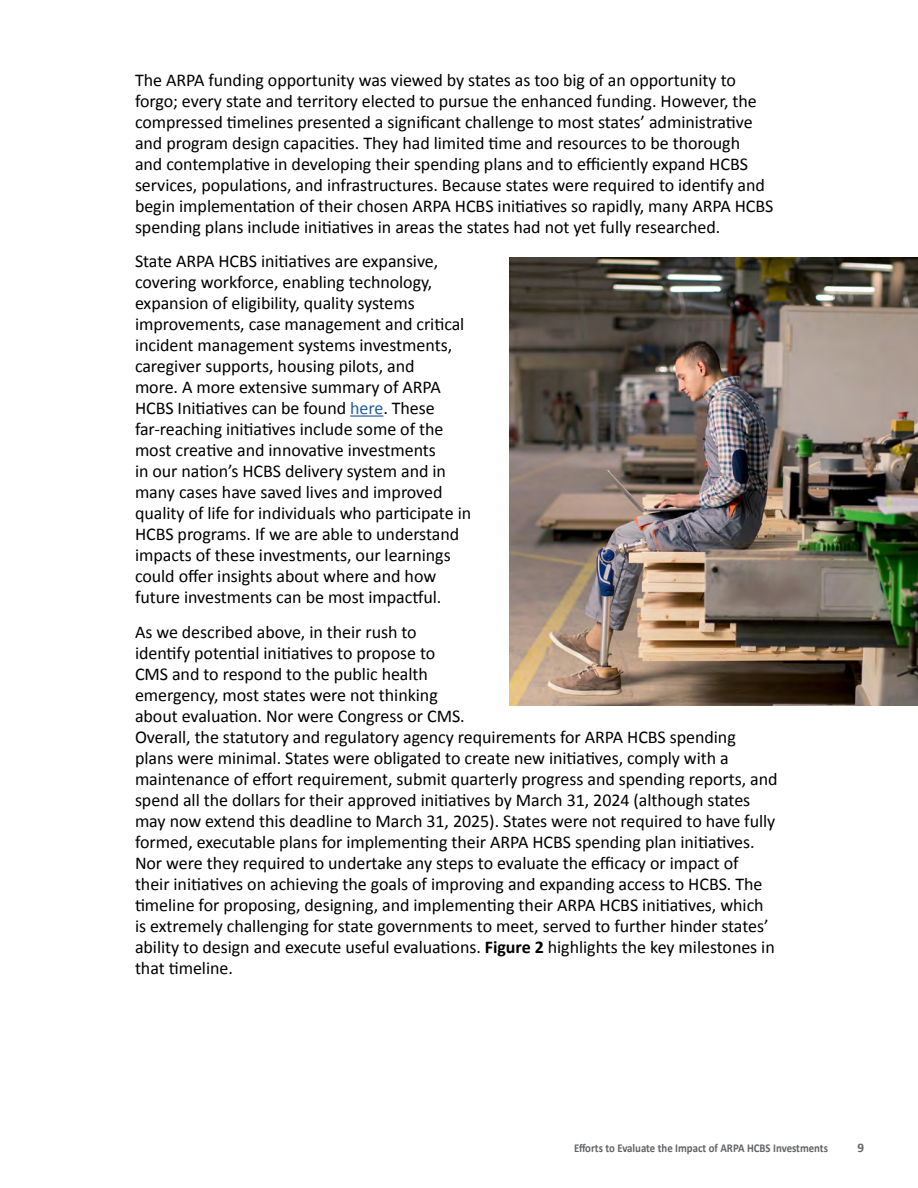
<style>
.page{position:relative;width:918px;height:1188px;background:#fff}
.page>*{position:absolute;margin:0;border:0;box-sizing:border-box;transform-origin:0 0}
.t1{font:18px/21px "Calibri";letter-spacing:-.005em;color:#000}
.t2{font:700 13.2px "Calibri";color:#636466}
.t3{font:700 12px "Calibri";color:#636466;scale:.9 1}
.s1{color:#215e9e}
.s2{font-weight:700}
</style>
<div class="page">
<hr style="left:350px;top:415px;width:33px;height:2px;background:#215e9e">
<img style="left:509px;top:257px;width:409px;height:449px">
<p class="t1" style="left:135px;top:69px;width:640px">The ARPA funding opportunity was viewed by states as too big of an opportunity to forgo; every state and territory elected to pursue the enhanced funding. However, the compressed timelines presented a significant challenge to most states’ administrative and program design capacities. They had limited time and resources to be thorough<br>and contemplative in developing their spending plans and to efficiently expand HCBS services, populations, and infrastructures. Because states were required to identify and begin implementation of their chosen ARPA HCBS initiatives so rapidly, many ARPA HCBS spending plans include initiatives in areas the states had not yet fully researched.</p>
<p class="t1" style="left:135px;top:250px;width:338px">State ARPA HCBS initiatives are expansive, covering workforce, enabling technology, expansion of eligibility, quality systems improvements, case management and critical incident management systems investments, caregiver supports, housing pilots, and<br>more. A more extensive summary of ARPA HCBS Initiatives can be found <span class="s1">here</span>. These far-reaching initiatives include some of the most creative and innovative investments<br>in our nation’s HCBS delivery system and in many cases have saved lives and improved quality of life for individuals who participate in HCBS programs. If we are able to understand impacts of these investments, our learnings could offer insights about where and how future investments can be most impactful.</p>
<p class="t1" style="left:135px;top:621px;width:644px">As we described above, in their rush to<br>identify potential initiatives to propose to<br>CMS and to respond to the public health<br>emergency, most states were not thinking<br>about evaluation. Nor were Congress or CMS.<br>Overall, the statutory and regulatory agency requirements for ARPA HCBS spending plans were minimal. States were obligated to create new initiatives, comply with a maintenance of effort requirement, submit quarterly progress and spending reports, and spend all the dollars for their approved initiatives by March 31, 2024 (although states may now extend this deadline to March 31, 2025). States were not required to have fully formed, executable plans for implementing their ARPA HCBS spending plan initiatives.<br>Nor were they required to undertake any steps to evaluate the efficacy or impact of their initiatives on achieving the goals of improving and expanding access to HCBS. The timeline for proposing, designing, and implementing their ARPA HCBS initiatives, which is extremely challenging for state governments to meet, served to further hinder states’ ability to design and execute useful evaluations. <span class="s2">Figure 2</span> highlights the key milestones in that timeline.</p>
<p class="t3" style="left:574px;top:1140px;width:284px">Efforts to Evaluate the Impact of ARPA HCBS Investments</p>
<p class="t2" style="left:857px;top:1138px;width:8px">9</p>
</div>
